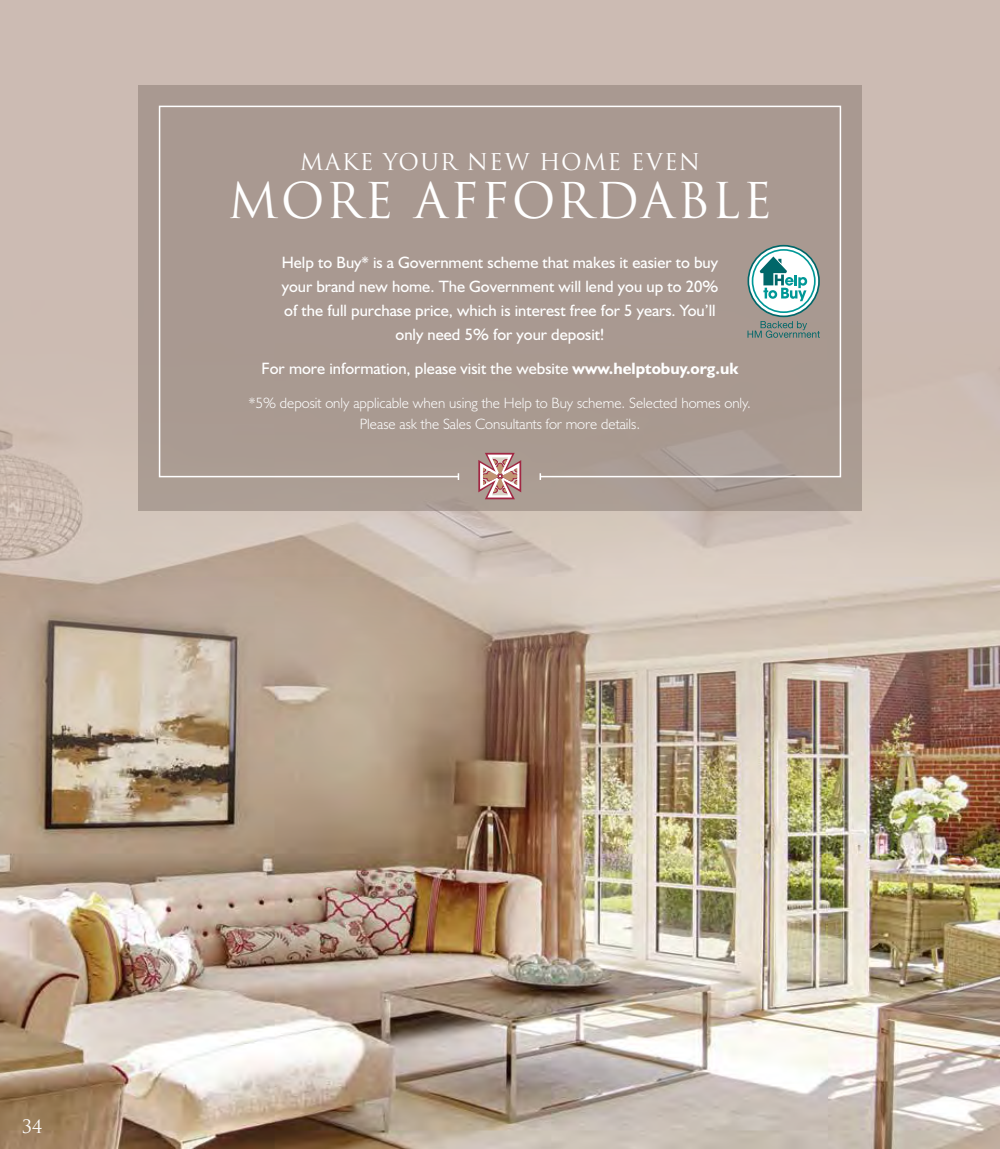
<style>
.page{position:relative;width:1000px;height:1149px;background:#fff}
.page>*{position:absolute;margin:0;border:0;box-sizing:border-box;transform-origin:0 0}
.t1{font:48px "Trajan Pro";letter-spacing:.05em;color:#fff}
.t2{font:22.5px "Trajan Pro";letter-spacing:.05em;color:#fff}
.t3{font:18px "Trajan Pro";color:#fff}
.t4{font:16.5px/24px "Humanist 521 BT";color:#fff;text-align:center}
.t5{font:300 15px/21px "Humanist 521 BT";color:#fff;text-align:center}
.s1{font-weight:700}
</style>
<div class="page">
<div style="left:0;top:0;width:999px;height:1148px;background:#ccbbb3"></div>
<img style="left:0;top:300px;width:999px;height:848px">
<div style="left:138px;top:85px;width:723px;height:425px;background:#a99991"></div>
<svg style="left:478px;top:478px;width:43px;height:21px"></svg>
<svg style="left:158px;top:105px;width:683px;height:373px"></svg>
<svg style="left:539px;top:473px;width:2px;height:7px"></svg>
<svg style="left:457px;top:473px;width:2px;height:7px"></svg>
<svg style="left:747px;top:245px;width:72px;height:93px"></svg>
<h2 class="t2" style="left:300px;top:147px;width:402px">MAKE YOUR NEW HOME EVEN</h2>
<h1 class="t1" style="left:228px;top:170px;width:545px">MORE AFFORDABLE</h1>
<p class="t4" style="left:281px;top:250px;width:438px">Help to Buy* is a Government scheme that makes it easier to buy your brand new home. The Government will lend you up to 20% of the full purchase price, which is interest free for 5 years. You’ll only need 5% for your deposit!</p>
<p class="t4" style="left:261px;top:356px;width:478px">For more information, please visit the website <span class="s1">www.helptobuy.org.uk</span></p>
<p class="t5" style="left:249px;top:392px;width:503px">*5% deposit only applicable when using the Help to Buy scheme. Selected homes only.<br>Please ask the Sales Consultants for more details.</p>
<p class="t3" style="left:22px;top:1114px;width:22px">34</p>
</div>
